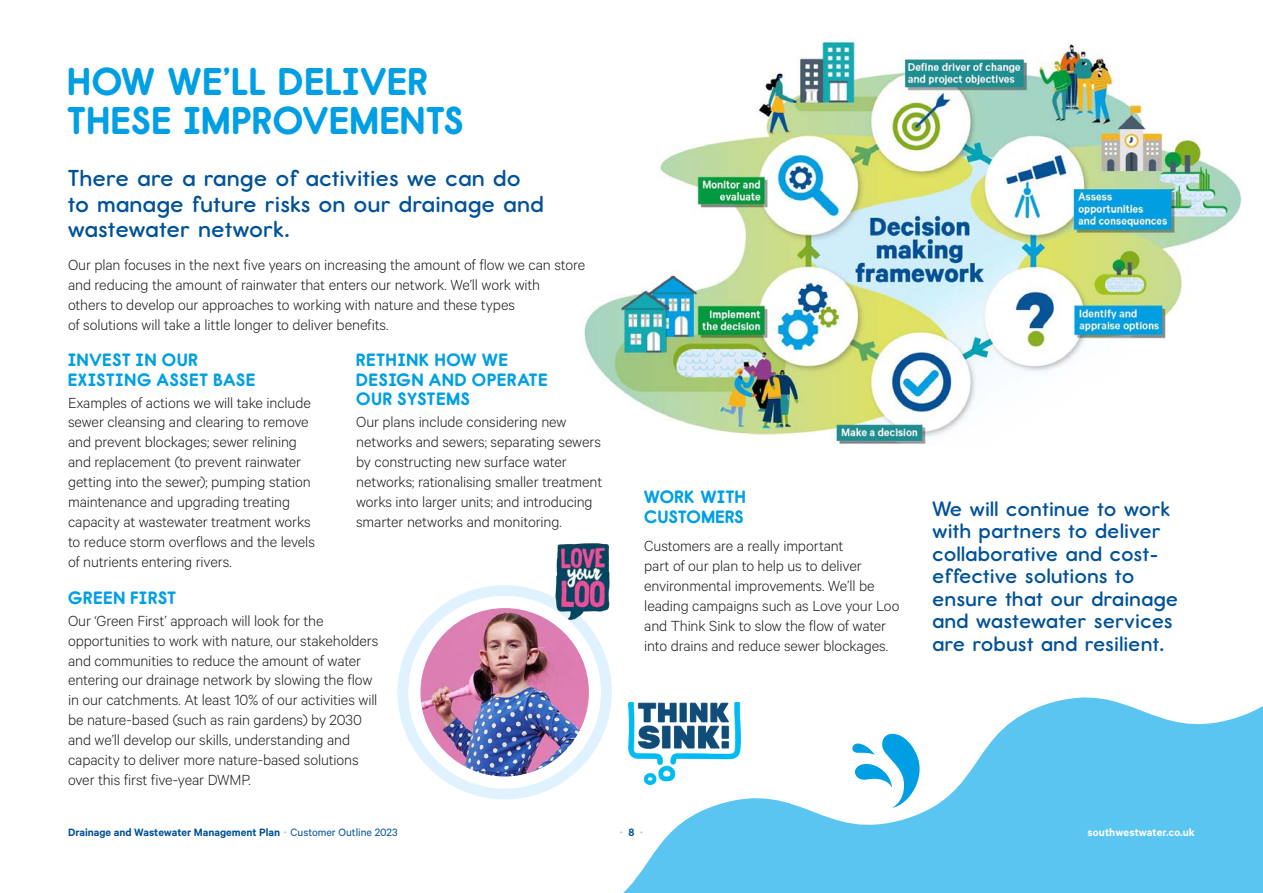
<style>
.page{position:relative;width:1263px;height:893px;background:#fff}
.page>*{position:absolute;margin:0;border:0;box-sizing:border-box;transform-origin:0 0}
.Headers_Report{font:700 39px/39px "Report Rg";letter-spacing:.03em;color:#009fe3}
.IntroPara{font:23.25px/25.5px "Report Sb";letter-spacing:.03em;color:#005297;scale:1.05 1}
.IntroPara-2{font:21px/22.5px "Report Sb";letter-spacing:.03em;color:#005297;scale:1.05 1}
.Sub_header{font:700 18px/19.5px "Report Rg";letter-spacing:.05em;color:#009fe3}
.Body{font:700 18px/19.5px "Report Rg";letter-spacing:.03em;color:#009fe3}
.Body-2{font:300 16.5px/20px "Calibre";letter-spacing:-.01em;color:#1d1d1b}
.t1{font:600 12px "Calibre";color:#005297}
.t2{font:600 12px "Calibre";letter-spacing:.01em;color:#fff}
.t3{font:700 6px "Calibre";color:#99d1cb}
.s1{font-weight:700;font-size:6px;color:#99d1cb}
.s2{font-weight:400}
.s3{font-weight:600;font-size:12px;color:#005297}
</style>
<div class="page">
<svg style="left:409px;top:586px;width:854px;height:307px"></svg>
<img style="left:584px;top:41px;width:658px;height:403px">
<img style="left:629px;top:702px;width:112px;height:82px">
<svg style="left:850px;top:730px;width:76px;height:78px"></svg>
<div style="left:397px;top:585px;width:215px;height:214px;border:11px solid #e0f2fd;border-radius:50%"></div>
<img style="left:420px;top:608px;width:169px;height:168px;border-radius:84px">
<img style="left:554px;top:543px;width:67px;height:110px">
<p class="Headers_Report" style="left:68px;top:62px;width:397px">HOW WE’LL DELIVER<br>THESE IMPROVEMENTS</p>
<p class="IntroPara" style="left:68px;top:166px;width:454px">There are a range of activities we can do to manage future risks on our drainage and wastewater network.</p>
<p class="Body-2" style="left:68px;top:254px;width:519px">Our plan focuses in the next five years on increasing the amount of flow we can store and reducing the amount of rainwater that enters our network. We’ll work with<br>others to develop our approaches to working with nature and these types<br>of solutions will take a little longer to deliver benefits.</p>
<p class="Sub_header" style="left:68px;top:350px;width:189px">INVEST IN OUR<br>EXISTING ASSET BASE</p>
<p class="Body-2" style="left:68px;top:392px;width:248px">Examples of actions we will take include sewer cleansing and clearing to remove and prevent blockages; sewer relining and replacement (to prevent rainwater getting into the sewer); pumping station maintenance and upgrading treating capacity at wastewater treatment works to reduce storm overflows and the levels of nutrients entering rivers.</p>
<p class="Sub_header" style="left:356px;top:350px;width:193px">RETHINK HOW WE<br>DESIGN AND OPERATE<br>OUR SYSTEMS</p>
<p class="Body-2" style="left:356px;top:411px;width:248px">Our plans include considering new networks and sewers; separating sewers by constructing new surface water networks; rationalising smaller treatment works into larger units; and introducing smarter networks and monitoring.</p>
<p class="Sub_header" style="left:68px;top:588px;width:109px">GREEN FIRST</p>
<p class="Body-2" style="left:68px;top:610px;width:312px">Our ‘Green First’ approach will look for the opportunities to work with nature, our stakeholders and communities to reduce the amount of water entering our drainage network by slowing the flow in our catchments. At least 10% of our activities will be nature-based (such as rain gardens) by 2030 and we’ll develop our skills, understanding and capacity to deliver more nature-based solutions over this first five-year DWMP.</p>
<p class="Body" style="left:644px;top:487px;width:103px">WORK WITH<br>CUSTOMERS</p>
<p class="Body-2" style="left:644px;top:535px;width:257px">Customers are a really important<br>part of our plan to help us to deliver environmental improvements. We’ll be leading campaigns such as Love your Loo and Think Sink to slow the flow of water into drains and reduce sewer blockages.</p>
<p class="IntroPara-2" style="left:932px;top:497px;width:236px">We will continue to work with partners to deliver collaborative and cost&shy;effective solutions to ensure that our drainage and wastewater services are robust and resilient.</p>
<p class="t1" style="left:68px;top:825px;width:331px">Drainage and Wastewater Management Plan <span class="s1">•</span> <span class="s2">Customer Outline 2023</span></p>
<p class="t3" style="left:620px;top:828px;width:24px">•<span class="s3">8</span>•</p>
<p class="t2" style="left:1087px;top:825px;width:109px">southwestwater.co.uk</p>
</div>
